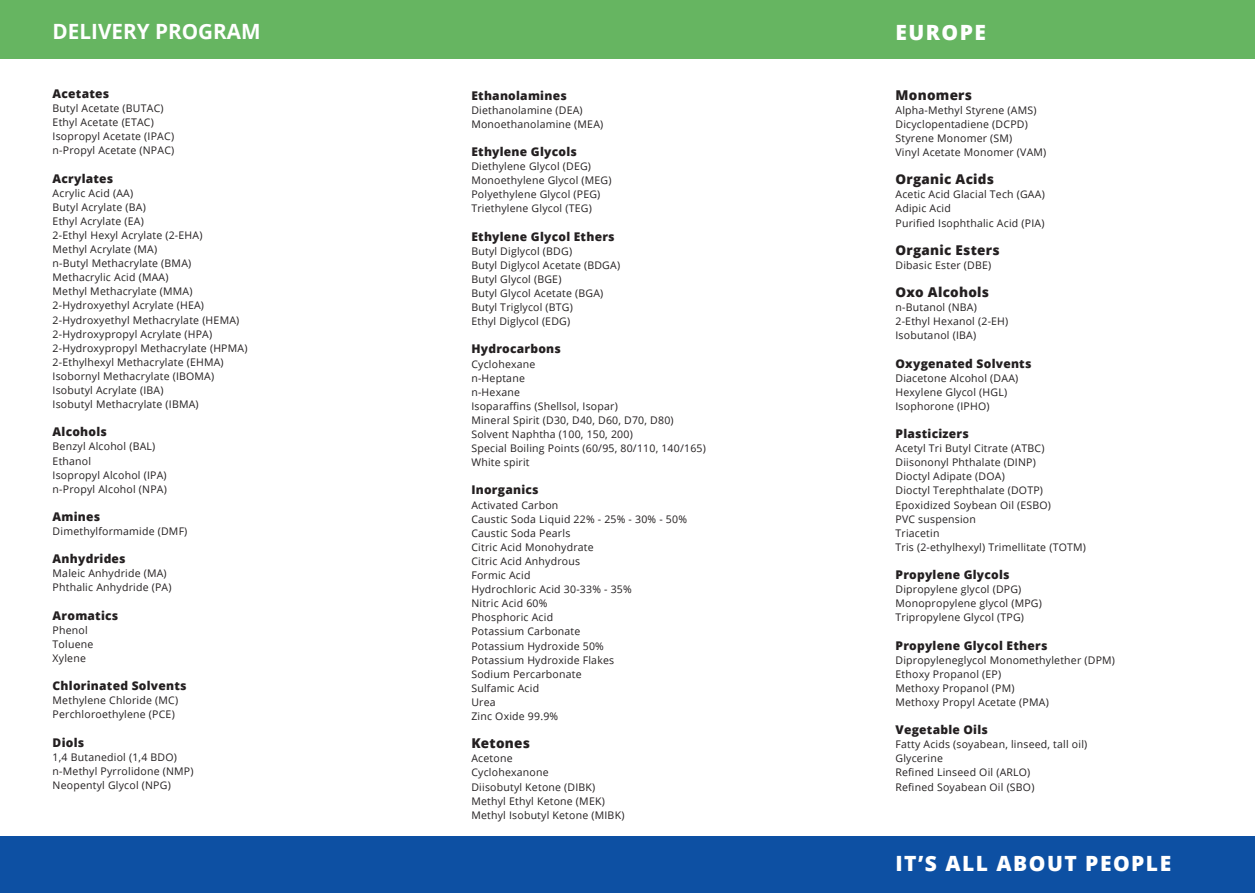
<style>
.page{position:relative;width:1255px;height:893px;background:#fff}
.page>*{position:absolute;margin:0;border:0;box-sizing:border-box;transform-origin:0 0}
.t1{font:800 21px "Open Sans";letter-spacing:.07em;color:#fff}
.t2{font:700 21px "Open Sans";color:#fff}
.t3{font:800 13.5px "Open Sans";letter-spacing:.02em;color:#231f20}
.t4{font:800 12px "Open Sans";letter-spacing:.02em;color:#231f20}
.t5{font:10.5px "Open Sans";letter-spacing:.02em;color:#231f20}
</style>
<div class="page">
<div style="left:0;top:836px;width:1254px;height:57px;background:#0d50a3"></div>
<div style="left:0;top:0;width:1254px;height:58px;background:#66b561"></div>
<p class="t2" style="left:53px;top:16px;width:209px">DELIVERY PROGRAM</p>
<p class="t4" style="left:53px;top:84px;width:58px">Acetates</p>
<p class="t5" style="left:53px;top:101px;width:112px">Butyl Acetate (BUTAC)</p>
<p class="t5" style="left:53px;top:115px;width:103px">Ethyl Acetate (ETAC)</p>
<p class="t5" style="left:53px;top:129px;width:123px">Isopropyl Acetate (IPAC)</p>
<p class="t5" style="left:53px;top:143px;width:123px">n-Propyl Acetate (NPAC)</p>
<p class="t4" style="left:53px;top:169px;width:62px">Acrylates</p>
<p class="t5" style="left:53px;top:186px;width:82px">Acrylic Acid (AA)</p>
<p class="t5" style="left:53px;top:200px;width:95px">Butyl Acrylate (BA)</p>
<p class="t5" style="left:53px;top:214px;width:93px">Ethyl Acrylate (EA)</p>
<p class="t5" style="left:53px;top:228px;width:151px">2-Ethyl Hexyl Acrylate (2-EHA)</p>
<p class="t5" style="left:53px;top:242px;width:106px">Methyl Acrylate (MA)</p>
<p class="t5" style="left:53px;top:256px;width:140px">n-Butyl Methacrylate (BMA)</p>
<p class="t5" style="left:53px;top:270px;width:117px">Methacrylic Acid (MAA)</p>
<p class="t5" style="left:53px;top:284px;width:141px">Methyl Methacrylate (MMA)</p>
<p class="t5" style="left:53px;top:298px;width:153px">2-Hydroxyethyl Acrylate (HEA)</p>
<p class="t5" style="left:53px;top:313px;width:188px">2-Hydroxyethyl Methacrylate (HEMA)</p>
<p class="t5" style="left:53px;top:327px;width:161px">2-Hydroxypropyl Acrylate (HPA)</p>
<p class="t5" style="left:53px;top:341px;width:196px">2-Hydroxypropyl Methacrylate (HPMA)</p>
<p class="t5" style="left:53px;top:355px;width:173px">2-Ethylhexyl Methacrylate (EHMA)</p>
<p class="t5" style="left:53px;top:369px;width:163px">Isobornyl Methacrylate (IBOMA)</p>
<p class="t5" style="left:53px;top:383px;width:112px">Isobutyl Acrylate (IBA)</p>
<p class="t5" style="left:53px;top:397px;width:148px">Isobutyl Methacrylate (IBMA)</p>
<p class="t4" style="left:53px;top:423px;width:56px">Alcohols</p>
<p class="t5" style="left:53px;top:439px;width:104px">Benzyl Alcohol (BAL)</p>
<p class="t5" style="left:53px;top:454px;width:40px">Ethanol</p>
<p class="t5" style="left:53px;top:468px;width:116px">Isopropyl Alcohol (IPA)</p>
<p class="t5" style="left:53px;top:482px;width:116px">n-Propyl Alcohol (NPA)</p>
<p class="t4" style="left:53px;top:507px;width:49px">Amines</p>
<p class="t5" style="left:53px;top:524px;width:136px">Dimethylformamide (DMF)</p>
<p class="t4" style="left:53px;top:550px;width:75px">Anhydrides</p>
<p class="t5" style="left:53px;top:566px;width:116px">Maleic Anhydride (MA)</p>
<p class="t5" style="left:53px;top:580px;width:120px">Phthalic Anhydride (PA)</p>
<p class="t4" style="left:53px;top:606px;width:67px">Aromatics</p>
<p class="t5" style="left:53px;top:623px;width:37px">Phenol</p>
<p class="t5" style="left:53px;top:637px;width:42px">Toluene</p>
<p class="t5" style="left:53px;top:651px;width:35px">Xylene</p>
<p class="t4" style="left:53px;top:677px;width:135px">Chlorinated Solvents</p>
<p class="t5" style="left:53px;top:693px;width:127px">Methylene Chloride (MC)</p>
<p class="t5" style="left:53px;top:707px;width:124px">Perchloroethylene (PCE)</p>
<p class="t4" style="left:53px;top:733px;width:33px">Diols</p>
<p class="t5" style="left:53px;top:750px;width:126px">1,4 Butanediol (1,4 BDO)</p>
<p class="t5" style="left:53px;top:764px;width:142px">n-Methyl Pyrrolidone (NMP)</p>
<p class="t5" style="left:53px;top:778px;width:120px">Neopentyl Glycol (NPG)</p>
<p class="t4" style="left:471px;top:86px;width:97px">Ethanolamines</p>
<p class="t5" style="left:471px;top:103px;width:113px">Diethanolamine (DEA)</p>
<p class="t5" style="left:471px;top:117px;width:133px">Monoethanolamine (MEA)</p>
<p class="t4" style="left:471px;top:143px;width:107px">Ethylene Glycols</p>
<p class="t5" style="left:471px;top:159px;width:121px">Diethylene Glycol (DEG)</p>
<p class="t5" style="left:471px;top:173px;width:142px">Monoethylene Glycol (MEG)</p>
<p class="t5" style="left:471px;top:187px;width:130px">Polyethylene Glycol (PEG)</p>
<p class="t5" style="left:471px;top:201px;width:122px">Triethylene Glycol (TEG)</p>
<p class="t4" style="left:471px;top:227px;width:145px">Ethylene Glycol Ethers</p>
<p class="t5" style="left:471px;top:244px;width:102px">Butyl Diglycol (BDG)</p>
<p class="t5" style="left:471px;top:258px;width:150px">Butyl Diglycol Acetate (BDGA)</p>
<p class="t5" style="left:471px;top:272px;width:92px">Butyl Glycol (BGE)</p>
<p class="t5" style="left:471px;top:286px;width:133px">Butyl Glycol Acetate (BGA)</p>
<p class="t5" style="left:471px;top:300px;width:103px">Butyl Triglycol (BTG)</p>
<p class="t5" style="left:471px;top:314px;width:100px">Ethyl Diglycol (EDG)</p>
<p class="t4" style="left:471px;top:340px;width:91px">Hydrocarbons</p>
<p class="t5" style="left:471px;top:357px;width:66px">Cyclohexane</p>
<p class="t5" style="left:471px;top:371px;width:55px">n-Heptane</p>
<p class="t5" style="left:471px;top:385px;width:50px">n-Hexane</p>
<p class="t5" style="left:471px;top:399px;width:148px">Isoparaffins (Shellsol, Isopar)</p>
<p class="t5" style="left:471px;top:413px;width:204px">Mineral Spirit (D30, D40, D60, D70, D80)</p>
<p class="t5" style="left:471px;top:427px;width:163px">Solvent Naphtha (100, 150, 200)</p>
<p class="t5" style="left:471px;top:441px;width:236px">Special Boiling Points (60/95, 80/110, 140/165)</p>
<p class="t5" style="left:471px;top:455px;width:60px">White spirit</p>
<p class="t4" style="left:471px;top:481px;width:69px">Inorganics</p>
<p class="t5" style="left:471px;top:498px;width:88px">Activated Carbon</p>
<p class="t5" style="left:471px;top:512px;width:217px">Caustic Soda Liquid 22% - 25% - 30% - 50%</p>
<p class="t5" style="left:471px;top:526px;width:100px">Caustic Soda Pearls</p>
<p class="t5" style="left:471px;top:540px;width:124px">Citric Acid Monohydrate</p>
<p class="t5" style="left:471px;top:554px;width:110px">Citric Acid Anhydrous</p>
<p class="t5" style="left:471px;top:568px;width:61px">Formic Acid</p>
<p class="t5" style="left:471px;top:582px;width:162px">Hydrochloric Acid 30-33% - 35%</p>
<p class="t5" style="left:471px;top:596px;width:78px">Nitric Acid 60%</p>
<p class="t5" style="left:471px;top:610px;width:83px">Phosphoric Acid</p>
<p class="t5" style="left:471px;top:624px;width:111px">Potassium Carbonate</p>
<p class="t5" style="left:471px;top:639px;width:134px">Potassium Hydroxide 50%</p>
<p class="t5" style="left:471px;top:653px;width:144px">Potassium Hydroxide Flakes</p>
<p class="t5" style="left:471px;top:667px;width:112px">Sodium Percarbonate</p>
<p class="t5" style="left:471px;top:681px;width:69px">Sulfamic Acid</p>
<p class="t5" style="left:471px;top:695px;width:26px">Urea</p>
<p class="t5" style="left:471px;top:709px;width:88px">Zinc Oxide 99.9%</p>
<p class="t3" style="left:471px;top:733px;width:60px">Ketones</p>
<p class="t5" style="left:471px;top:751px;width:43px">Acetone</p>
<p class="t5" style="left:471px;top:765px;width:79px">Cyclohexanone</p>
<p class="t5" style="left:471px;top:780px;width:125px">Diisobutyl Ketone (DIBK)</p>
<p class="t5" style="left:471px;top:794px;width:135px">Methyl Ethyl Ketone (MEK)</p>
<p class="t5" style="left:471px;top:808px;width:154px">Methyl Isobutyl Ketone (MIBK)</p>
<p class="t1" style="left:895px;top:17px;width:92px">EUROPE</p>
<p class="t3" style="left:895px;top:84px;width:78px">Monomers</p>
<p class="t5" style="left:895px;top:103px;width:142px">Alpha-Methyl Styrene (AMS)</p>
<p class="t5" style="left:895px;top:117px;width:134px">Dicyclopentadiene (DCPD)</p>
<p class="t5" style="left:895px;top:131px;width:118px">Styrene Monomer (SM)</p>
<p class="t5" style="left:895px;top:145px;width:152px">Vinyl Acetate Monomer (VAM)</p>
<p class="t3" style="left:895px;top:169px;width:100px">Organic Acids</p>
<p class="t5" style="left:895px;top:187px;width:151px">Acetic Acid Glacial Tech (GAA)</p>
<p class="t5" style="left:895px;top:201px;width:57px">Adipic Acid</p>
<p class="t5" style="left:895px;top:216px;width:150px">Purified Isophthalic Acid (PIA)</p>
<p class="t3" style="left:895px;top:240px;width:106px">Organic Esters</p>
<p class="t5" style="left:895px;top:258px;width:97px">Dibasic Ester (DBE)</p>
<p class="t3" style="left:895px;top:282px;width:95px">Oxo Alcohols</p>
<p class="t5" style="left:895px;top:300px;width:83px">n-Butanol (NBA)</p>
<p class="t5" style="left:895px;top:314px;width:114px">2-Ethyl Hexanol (2-EH)</p>
<p class="t5" style="left:895px;top:328px;width:82px">Isobutanol (IBA)</p>
<p class="t4" style="left:895px;top:354px;width:137px">Oxygenated Solvents</p>
<p class="t5" style="left:895px;top:371px;width:124px">Diacetone Alcohol (DAA)</p>
<p class="t5" style="left:895px;top:385px;width:113px">Hexylene Glycol (HGL)</p>
<p class="t5" style="left:895px;top:399px;width:95px">Isophorone (IPHO)</p>
<p class="t4" style="left:895px;top:425px;width:75px">Plasticizers</p>
<p class="t5" style="left:895px;top:441px;width:150px">Acetyl Tri Butyl Citrate (ATBC)</p>
<p class="t5" style="left:895px;top:455px;width:142px">Diisononyl Phthalate (DINP)</p>
<p class="t5" style="left:895px;top:469px;width:111px">Dioctyl Adipate (DOA)</p>
<p class="t5" style="left:895px;top:483px;width:149px">Dioctyl Terephthalate (DOTP)</p>
<p class="t5" style="left:895px;top:498px;width:157px">Epoxidized Soybean Oil (ESBO)</p>
<p class="t5" style="left:895px;top:512px;width:82px">PVC suspension</p>
<p class="t5" style="left:895px;top:526px;width:45px">Triacetin</p>
<p class="t5" style="left:895px;top:540px;width:192px">Tris (2-ethylhexyl) Trimellitate (TOTM)</p>
<p class="t4" style="left:895px;top:566px;width:116px">Propylene Glycols</p>
<p class="t5" style="left:895px;top:582px;width:127px">Dipropylene glycol (DPG)</p>
<p class="t5" style="left:895px;top:596px;width:148px">Monopropylene glycol (MPG)</p>
<p class="t5" style="left:895px;top:610px;width:130px">Tripropylene Glycol (TPG)</p>
<p class="t4" style="left:895px;top:636px;width:153px">Propylene Glycol Ethers</p>
<p class="t5" style="left:895px;top:653px;width:221px">Dipropyleneglycol Monomethylether (DPM)</p>
<p class="t5" style="left:895px;top:667px;width:107px">Ethoxy Propanol (EP)</p>
<p class="t5" style="left:895px;top:681px;width:121px">Methoxy Propanol (PM)</p>
<p class="t5" style="left:895px;top:695px;width:155px">Methoxy Propyl Acetate (PMA)</p>
<p class="t4" style="left:895px;top:721px;width:94px">Vegetable Oils</p>
<p class="t5" style="left:895px;top:737px;width:193px">Fatty Acids (soyabean, linseed, tall oil)</p>
<p class="t5" style="left:895px;top:751px;width:49px">Glycerine</p>
<p class="t5" style="left:895px;top:765px;width:136px">Refined Linseed Oil (ARLO)</p>
<p class="t5" style="left:895px;top:780px;width:140px">Refined Soyabean Oil (SBO)</p>
<p class="t1" style="left:895px;top:848px;width:277px">IT’S ALL ABOUT PEOPLE</p>
</div>
